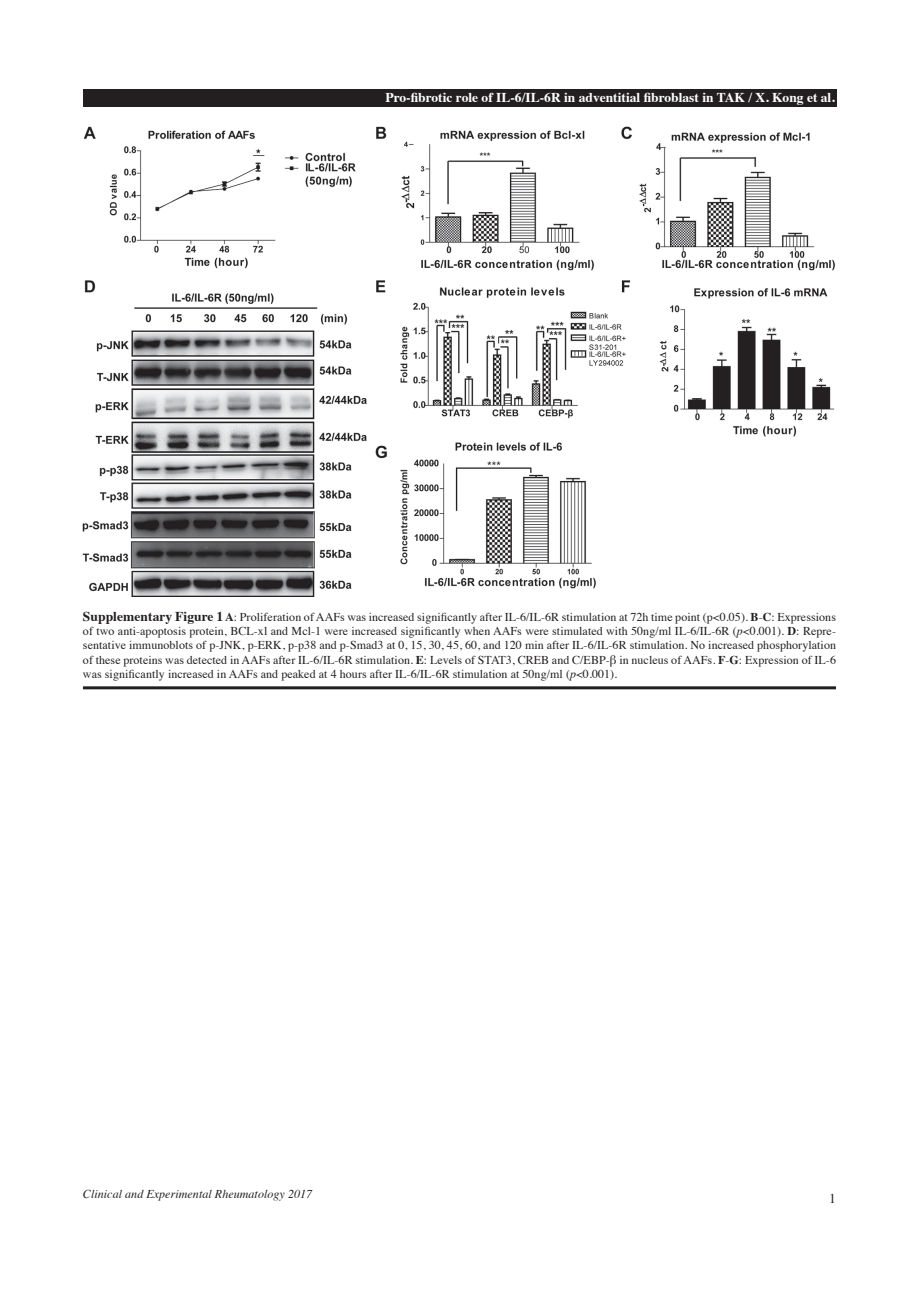
<style>
.page{position:relative;width:919px;height:1289px;background:#fff}
.page>*{position:absolute;margin:0;border:0;box-sizing:border-box;transform-origin:0 0}
.t1{font:700 13.5px "Times";color:#fff}
.t2{font:13.5px "Times";color:#231f20}
.t3{font:12px/14.2px "Times";letter-spacing:.005em;color:#231f20;text-align:justify}
.t4{font:italic 12px "Times";letter-spacing:.005em;color:#231f20}
.s1{font-weight:700;font-size:13.5px}
.s2{font-weight:700}
.s3{font-style:italic}
</style>
<div class="page">
<div style="left:83px;top:89px;width:753px;height:17px;background:#231f20"></div>
<img style="left:83px;top:126px;width:752px;height:471px">
<hr style="left:83px;top:686px;width:753px;height:3px;background:#231f20">
<p class="t1" style="left:385px;top:84px;width:450px">Pro-fibrotic role of IL-6/IL-6R in adventitial fibroblast in TAK / X. Kong et al.</p>
<p class="t3" style="left:83px;top:608px;width:754px"><span class="s1">Supplementary Figure 1</span> <span class="s2">A</span>: Proliferation of AAFs was increased significantly after IL-6/IL-6R stimulation at 72h time point (p&lt;0.05). <span class="s2">B</span>-<span class="s2">C</span>: Expressions of two anti-apoptosis protein, BCL-xl and Mcl-1 were increased significantly when AAFs were stimulated with 50ng/ml IL-6/IL-6R (<span class="s3">p</span>&lt;0.001). <span class="s2">D</span>: Repre&shy;sentative immunoblots of p-JNK, p-ERK, p-p38 and p-Smad3 at 0, 15, 30, 45, 60, and 120 min after IL-6/IL-6R stimulation. No increased phosphorylation of these proteins was detected in AAFs after IL-6/IL-6R stimulation. <span class="s2">E</span>: Levels of STAT3, CREB and C/EBP-β in nucleus of AAFs. <span class="s2">F</span>-<span class="s2">G</span>: Expression of IL-6 was significantly increased in AAFs and peaked at 4 hours after IL-6/IL-6R stimulation at 50ng/ml (<span class="s3">p</span>&lt;0.001).</p>
<p class="t4" style="left:83px;top:1183px;width:231px">Clinical and Experimental Rheumatology 2017</p>
<p class="t2" style="left:829px;top:1185px;width:8px">1</p>
</div>
